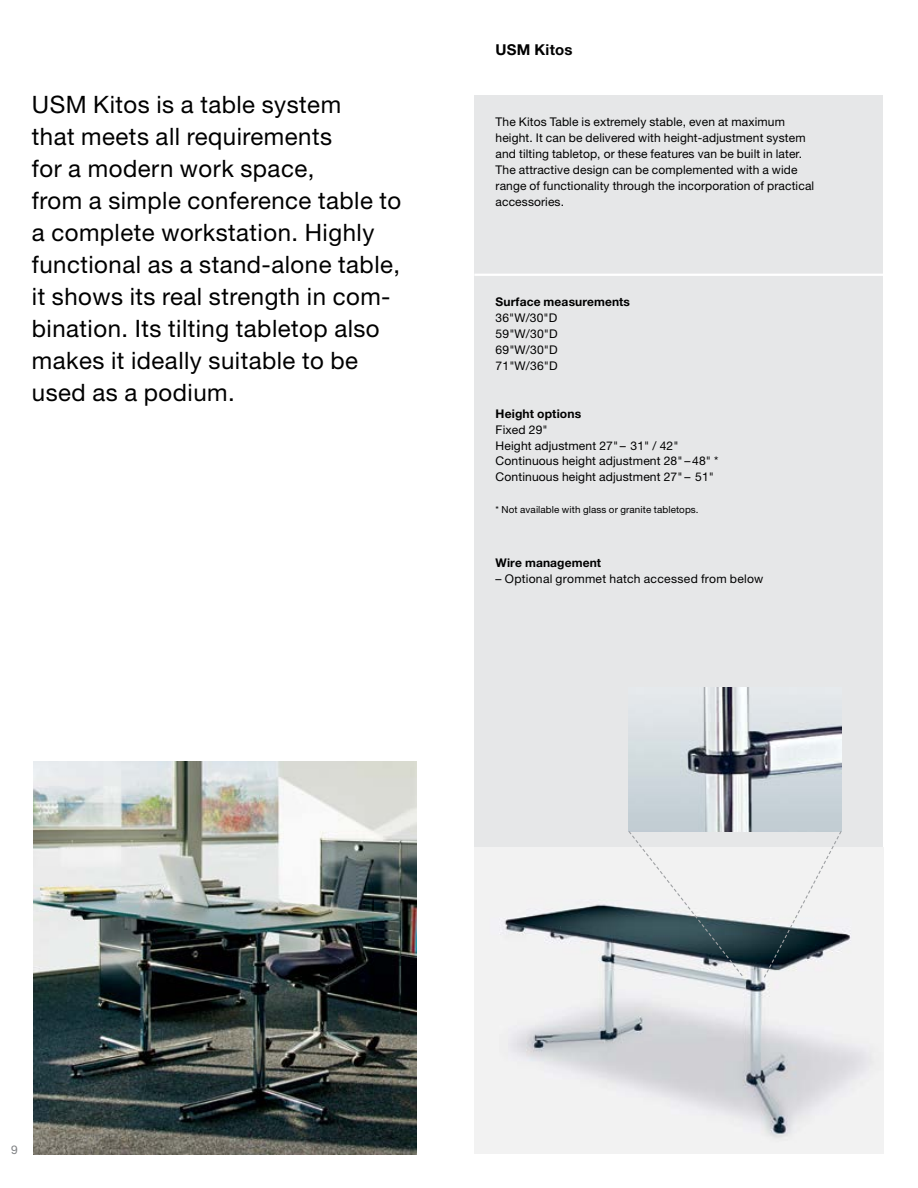
<style>
.page{position:relative;width:918px;height:1188px;background:#fff}
.page>*{position:absolute;margin:0;border:0;box-sizing:border-box;transform-origin:0 0}
.t1{font:24px/32px "Helvetica Neue";letter-spacing:.02em;color:#000}
.t2{font:700 15px "Helvetica Neue";letter-spacing:.015em;color:#000}
.t3{font:12px/15.9px "Helvetica Neue";letter-spacing:.01em;color:#000}
.t4{font:700 12px "Helvetica Neue";letter-spacing:.01em;color:#000}
.t5{font:12px "Helvetica Neue";color:#808285}
.t6{font:9.75px "Helvetica Neue";letter-spacing:.01em;color:#000}
</style>
<div class="page">
<div style="left:474px;top:95px;width:409px;height:1058px;background:#e6e7e8"></div>
<hr style="left:474px;top:274px;width:420px;height:2px;background:#fff">
<img style="left:629px;top:688px;width:212px;height:143px">
<img style="left:33px;top:761px;width:383px;height:393px">
<img style="left:474px;top:847px;width:409px;height:306px">
<svg style="left:627px;top:830px;width:117px;height:147px"></svg>
<svg style="left:763px;top:830px;width:80px;height:149px"></svg>
<p class="t1" style="left:32px;top:89px;width:371px">USM Kitos is a table system<br>that meets all requirements<br>for a modern work space,<br>from a simple conference table to a complete workstation. Highly functional as a stand-alone table, it shows its real strength in com&shy;bination. Its tilting tabletop also makes it ideally suitable to be used as a podium.</p>
<p class="t2" style="left:496px;top:40px;width:78px">USM Kitos</p>
<p class="t3" style="left:496px;top:114px;width:320px">The Kitos Table is extremely stable, even at maximum height. It can be delivered with height-adjustment system and tilting tabletop, or these features van be built in later.<br>The attractive design can be complemented with a wide range of functionality through the incorporation of practical accessories.</p>
<p class="t4" style="left:496px;top:294px;width:136px">Surface measurements</p>
<p class="t3" style="left:496px;top:310px;width:64px;text-align:justify">36"W/30"D 59"W/30"D 69"W/30"D 71"W/36"D</p>
<p class="t4" style="left:496px;top:406px;width:87px">Height options</p>
<p class="t3" style="left:496px;top:421px;width:224px">Fixed 29"<br>Height adjustment 27"– 31" / 42"<br>Continuous height adjustment 28" – 48" *<br>Continuous height adjustment 27" – 51"</p>
<p class="t6" style="left:496px;top:504px;width:205px">* Not available with glass or granite tabletops.</p>
<p class="t4" style="left:496px;top:556px;width:107px">Wire management</p>
<p class="t3" style="left:496px;top:571px;width:269px">– Optional grommet hatch accessed from below</p>
<p class="t5" style="left:11px;top:1143px;width:8px">9</p>
</div>
